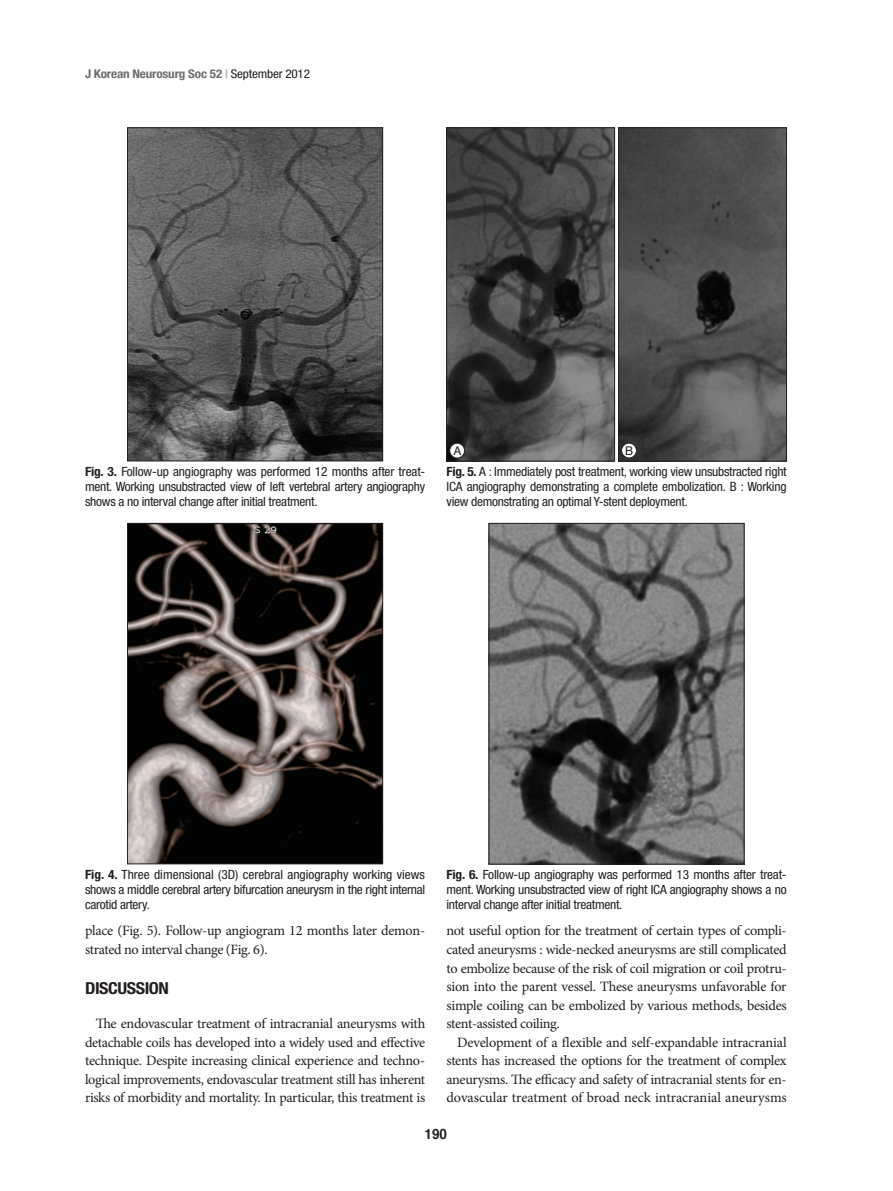
<style>
.page{position:relative;width:893px;height:1191px;background:#fff}
.page>*{position:absolute;margin:0;border:0;box-sizing:border-box;transform-origin:0 0}
.t1{font:700 condensed 16.5px "Helvetica Neue LT Std";color:#231f20;scale:1.1 1}
.t2{font:14.25px/18.6px "Minion Pro";letter-spacing:-.02em;color:#231f20;text-align:justify}
.t3{font:700 14.25px "Helvetica";color:#231f20;scale:.95 1}
.t4{font:condensed 12.75px/15px "Helvetica Neue LT Std";letter-spacing:-.02em;color:#231f20;text-align:justify;scale:1.05 1}
.t5{font:700 condensed 12px "Helvetica Neue LT Std";letter-spacing:-.015em;color:#6c6d70;scale:1.1 1}
.t6{font:12px "Helvetica";color:#231f20}
.s1{color:#bcbdc0}
.s2{font-weight:400;color:#231f20}
.s3{font-weight:700}
</style>
<div class="page">
<img style="left:129px;top:130px;width:252px;height:329px">
<div style="left:127px;top:128px;width:256px;height:333px;border:1px solid #231f20"></div>
<img style="left:448px;top:130px;width:165px;height:329px">
<div style="left:446px;top:128px;width:169px;height:333px;border:1px solid #231f20"></div>
<img style="left:620px;top:130px;width:165px;height:329px">
<div style="left:618px;top:128px;width:169px;height:333px;border:1px solid #231f20"></div>
<img style="left:129px;top:525px;width:252px;height:337px">
<div style="left:127px;top:523px;width:256px;height:341px;border:1px solid #231f20"></div>
<img style="left:491px;top:525px;width:251px;height:337px">
<div style="left:489px;top:523px;width:255px;height:341px;border:1px solid #231f20"></div>
<div style="left:450px;top:443px;width:15px;height:15px;background:#fff;border-radius:50%"></div>
<div style="left:450px;top:443px;width:15px;height:15px;border:1px solid #231f20;border-radius:50%"></div>
<div style="left:622px;top:443px;width:14px;height:15px;background:#fff;border-radius:50%"></div>
<div style="left:621px;top:443px;width:16px;height:15px;border:1px solid #231f20;border-radius:50%"></div>
<p class="t5" style="left:85px;top:66px;width:206px">J Korean Neurosurg Soc 52 <span class="s1">|</span> <span class="s2">September 2012</span></p>
<p class="t6" style="left:453px;top:441px;width:10px">A</p>
<p class="t6" style="left:625px;top:441px;width:10px">B</p>
<p class="t4" style="left:85px;top:464px;width:325px"><span class="s3">Fig. 3.</span> Follow-up angiography was performed 12 months after treat&shy;ment. Working unsubstracted view of left vertebral artery angiography shows a no interval change after initial treatment.</p>
<p class="t4" style="left:446px;top:464px;width:325px"><span class="s3">Fig. 5.</span> A : Immediately post treatment, working view unsubstracted right ICA angiography demonstrating a complete embolization. B : Working view demonstrating an optimal Y-stent deployment.</p>
<p class="t4" style="left:85px;top:866px;width:325px"><span class="s3">Fig. 4.</span> Three dimensional (3D) cerebral angiography working views shows a middle cerebral artery bifurcation aneurysm in the right internal carotid artery.</p>
<p class="t4" style="left:446px;top:867px;width:325px"><span class="s3">Fig. 6.</span> Follow-up angiography was performed 13 months after treat&shy;ment. Working unsubstracted view of right ICA angiography shows a no interval change after initial treatment.</p>
<p class="t2" style="left:85px;top:921px;width:342px">place (Fig. 5). Follow-up angiogram 12 months later demon&shy;strated no interval change (Fig. 6).</p>
<p class="t1" style="left:85px;top:978px;width:18px">Discussion</p>
<p class="t2" style="left:85px;top:1014px;width:342px;text-indent:11px">The endovascular treatment of intracranial aneurysms with detachable coils has developed into a widely used and effective technique. Despite increasing clinical experience and techno&shy;logical improvements, endovascular treatment still has inherent risks of morbidity and mortality. In particular, this treatment is</p>
<p class="t2" style="left:446px;top:921px;width:342px">not useful option for the treatment of certain types of compli&shy;cated aneurysms : wide-necked aneurysms are still complicated to embolize because of the risk of coil migration or coil protru&shy;sion into the parent vessel. These aneurysms unfavorable for simple coiling can be embolized by various methods, besides stent-assisted coiling.</p>
<p class="t2" style="left:446px;top:1033px;width:342px;text-indent:11px">Development of a flexible and self-expandable intracranial stents has increased the options for the treatment of complex aneurysms. The efficacy and safety of intracranial stents for en&shy;dovascular treatment of broad neck intracranial aneurysms</p>
<p class="t3" style="left:425px;top:1123px;width:25px">190</p>
</div>
